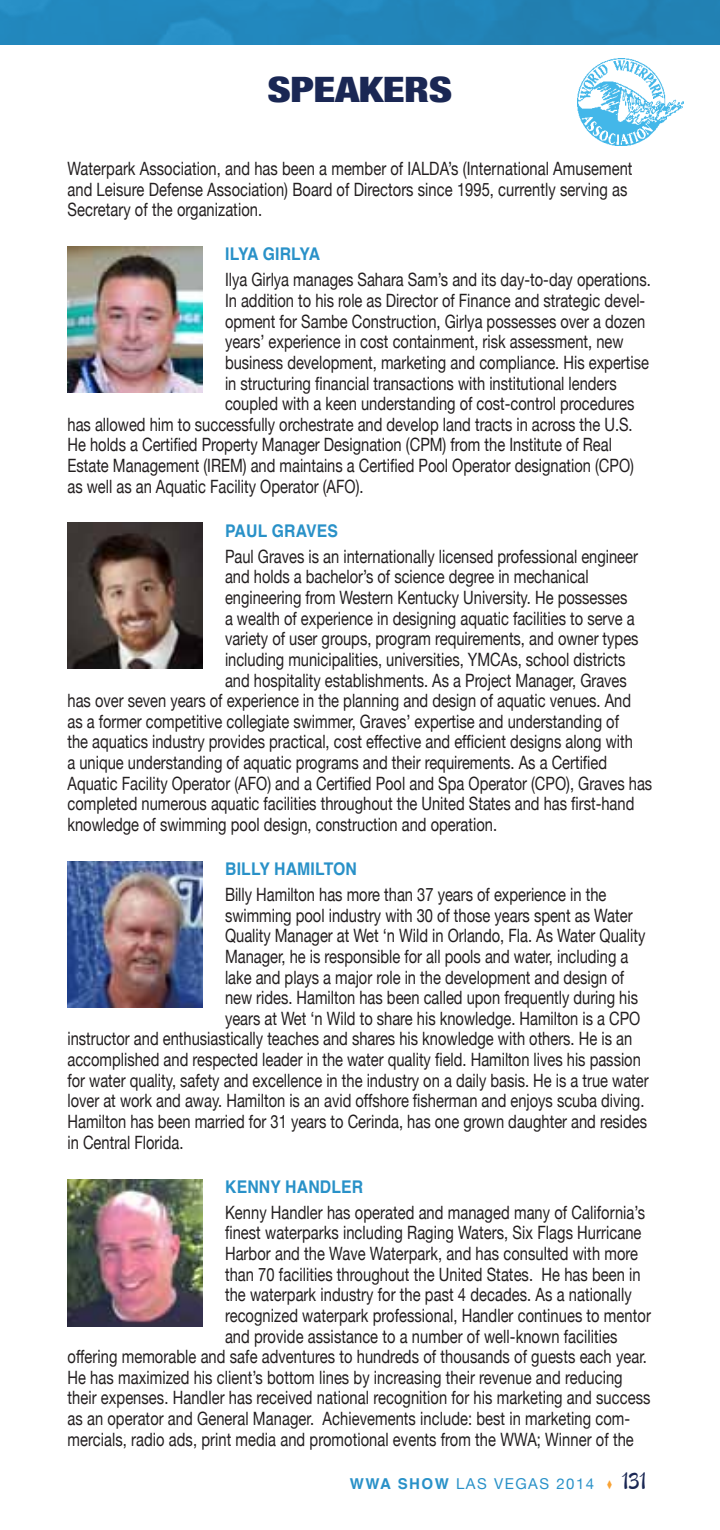
<style>
.page{position:relative;width:720px;height:1530px;background:#fff}
.page>*{position:absolute;margin:0;border:0;box-sizing:border-box;transform-origin:0 0}
.t1{font:900 condensed 35px "Helvetica Neue";letter-spacing:-.01em;color:#1a2754;scale:1.25 1}
.t2{font:30px "Hipster Script Pro";color:#1a2754}
.t3{font:18.25px/20.5px "Helvetica Neue";color:#231f20;scale:.8 1}
.t4{font:700 17.5px "Helvetica";letter-spacing:.01em;color:#2991c8;scale:.9 1}
.t5{font:700 17.5px "Helvetica";letter-spacing:-.08em;color:#2991c8;scale:.9 1}
.t6{font:700 15px "Helvetica";letter-spacing:.1em;color:#2991c8}
.t7{font:15px "Helvetica Neue";letter-spacing:.1em;color:#2991c8}
.s1{font-family:"Helvetica Neue";font-weight:400}
.s2{color:#f9a335}
</style>
<div class="page">
<img style="left:68px;top:247px;width:134px;height:146px">
<img style="left:68px;top:522px;width:134px;height:147px">
<img style="left:68px;top:861px;width:134px;height:146px">
<img style="left:68px;top:1180px;width:134px;height:146px">
<img style="left:0;top:0;width:720px;height:45px">
<img style="left:578px;top:58px;width:105px;height:88px">
<h1 class="t1" style="left:268px;top:67px;width:149px">SPEAKERS</h1>
<p class="t3" style="left:68px;top:158px;width:708px">Waterpark Association, and has been a member of IALDA’s (International Amusement and Leisure Defense Association) Board of Directors since 1995, currently serving as<br>Secretary of the organization.</p>
<p class="t5" style="left:225px;top:240px;width:106px">I LYA GIRLYA</p>
<p class="t3" style="left:225px;top:269px;width:534px">Ilya Girlya manages Sahara Sam’s and its day-to-day operations.</p>
<p class="t3" style="left:225px;top:290px;width:527px">In addition to his role as Director of Finance and strategic devel-</p>
<p class="t3" style="left:225px;top:311px;width:527px">opment for Sambe Construction, Girlya possesses over a dozen</p>
<p class="t3" style="left:225px;top:331px;width:500px">years’ experience in cost containment, risk assessment, new</p>
<p class="t3" style="left:225px;top:352px;width:531px">business development, marketing and compliance. His expertise</p>
<p class="t3" style="left:225px;top:373px;width:491px">in structuring financial transactions with institutional lenders</p>
<p class="t3" style="left:225px;top:393px;width:513px">coupled with a keen understanding of cost-control procedures</p>
<p class="t3" style="left:68px;top:414px;width:708px">has allowed him to successfully orchestrate and develop land tracts in across the U.S.</p>
<p class="t3" style="left:68px;top:434px;width:682px">He holds a Certified Property Manager Designation (CPM) from the Institute of Real</p>
<p class="t3" style="left:68px;top:455px;width:710px">Estate Management (IREM) and maintains a Certified Pool Operator designation (CPO)</p>
<p class="t3" style="left:68px;top:476px;width:372px">as well as an Aquatic Facility Operator (AFO).</p>
<p class="t4" style="left:225px;top:517px;width:127px">PAUL GRAVES</p>
<p class="t3" style="left:225px;top:546px;width:518px">Paul Graves is an internationally licensed professional engineer</p>
<p class="t3" style="left:225px;top:566px;width:456px">and holds a bachelor’s of science degree in mechanical</p>
<p class="t3" style="left:225px;top:587px;width:504px">engineering from Western Kentucky University. He possesses</p>
<p class="t3" style="left:225px;top:608px;width:514px">a wealth of experience in designing aquatic facilities to serve a</p>
<p class="t3" style="left:225px;top:628px;width:518px">variety of user groups, program requirements, and owner types</p>
<p class="t3" style="left:225px;top:649px;width:502px">including municipalities, universities, YMCAs, school districts</p>
<p class="t3" style="left:225px;top:670px;width:504px">and hospitality establishments. As a Project Manager, Graves</p>
<p class="t3" style="left:68px;top:690px;width:706px">has over seven years of experience in the planning and design of aquatic venues. And</p>
<p class="t3" style="left:68px;top:711px;width:691px">as a former competitive collegiate swimmer, Graves’ expertise and understanding of</p>
<p class="t3" style="left:68px;top:731px;width:708px">the aquatics industry provides practical, cost effective and efficient designs along with</p>
<p class="t3" style="left:68px;top:752px;width:676px">a unique understanding of aquatic programs and their requirements. As a Certified</p>
<p class="t3" style="left:68px;top:773px;width:732px">Aquatic Facility Operator (AFO) and a Certified Pool and Spa Operator (CPO), Graves has</p>
<p class="t3" style="left:68px;top:793px;width:710px">completed numerous aquatic facilities throughout the United States and has first-hand</p>
<p class="t3" style="left:68px;top:814px;width:539px">knowledge of swimming pool design, construction and operation.</p>
<p class="t4" style="left:225px;top:855px;width:148px">BILLY HAMILTON</p>
<p class="t3" style="left:225px;top:884px;width:478px">Billy Hamilton has more than 37 years of experience in the</p>
<p class="t3" style="left:225px;top:905px;width:511px">swimming pool industry with 30 of those years spent as Water</p>
<p class="t3" style="left:225px;top:925px;width:527px">Quality Manager at Wet ‘n Wild in Orlando, Fla. As Water Quality</p>
<p class="t3" style="left:225px;top:946px;width:506px">Manager, he is responsible for all pools and water, including a</p>
<p class="t3" style="left:225px;top:967px;width:500px">lake and plays a major role in the development and design of</p>
<p class="t3" style="left:225px;top:987px;width:518px">new rides. Hamilton has been called upon frequently during his</p>
<p class="t3" style="left:225px;top:1008px;width:521px">years at Wet ‘n Wild to share his knowledge. Hamilton is a CPO</p>
<p class="t3" style="left:68px;top:1028px;width:707px">instructor and enthusiastically teaches and shares his knowledge with others. He is an</p>
<p class="t3" style="left:68px;top:1049px;width:718px">accomplished and respected leader in the water quality field. Hamilton lives his passion</p>
<p class="t3" style="left:68px;top:1070px;width:728px">for water quality, safety and excellence in the industry on a daily basis. He is a true water</p>
<p class="t3" style="left:68px;top:1090px;width:723px">lover at work and away. Hamilton is an avid offshore fisherman and enjoys scuba diving.</p>
<p class="t3" style="left:68px;top:1111px;width:726px">Hamilton has been married for 31 years to Cerinda, has one grown daughter and resides</p>
<p class="t3" style="left:68px;top:1132px;width:146px">in Central Florida.</p>
<p class="t4" style="left:225px;top:1173px;width:155px">KENNY HANDLER</p>
<p class="t3" style="left:225px;top:1202px;width:527px">Kenny Handler has operated and managed many of California’s</p>
<p class="t3" style="left:225px;top:1222px;width:522px">finest waterparks including Raging Waters, Six Flags Hurricane</p>
<p class="t3" style="left:225px;top:1243px;width:518px">Harbor and the Wave Waterpark, and has consulted with more</p>
<p class="t3" style="left:225px;top:1264px;width:521px">than 70 facilities throughout the United States. He has been in</p>
<p class="t3" style="left:225px;top:1284px;width:510px">the waterpark industry for the past 4 decades. As a nationally</p>
<p class="t3" style="left:225px;top:1305px;width:534px">recognized waterpark professional, Handler continues to mentor</p>
<p class="t3" style="left:225px;top:1326px;width:492px">and provide assistance to a number of well-known facilities</p>
<p class="t3" style="left:68px;top:1346px;width:726px">offering memorable and safe adventures to hundreds of thousands of guests each year.</p>
<p class="t3" style="left:68px;top:1367px;width:696px">He has maximized his client’s bottom lines by increasing their revenue and reducing</p>
<p class="t3" style="left:68px;top:1387px;width:730px">their expenses. Handler has received national recognition for his marketing and success</p>
<p class="t3" style="left:68px;top:1408px;width:705px">as an operator and General Manager. Achievements include: best in marketing com-</p>
<p class="t3" style="left:68px;top:1429px;width:709px">mercials, radio ads, print media and promotional events from the WWA; Winner of the</p>
<p class="t6" style="left:350px;top:1472px;width:117px">WWA SHOW <span class="s1">las</span></p>
<p class="t7" style="left:494px;top:1475px;width:23px">vegas</p>
<p class="t7" style="left:556px;top:1475px;width:57px">2014 <span class="s2">◆</span></p>
<h2 class="t2" style="left:622px;top:1460px;width:25px">131</h2>
</div>
